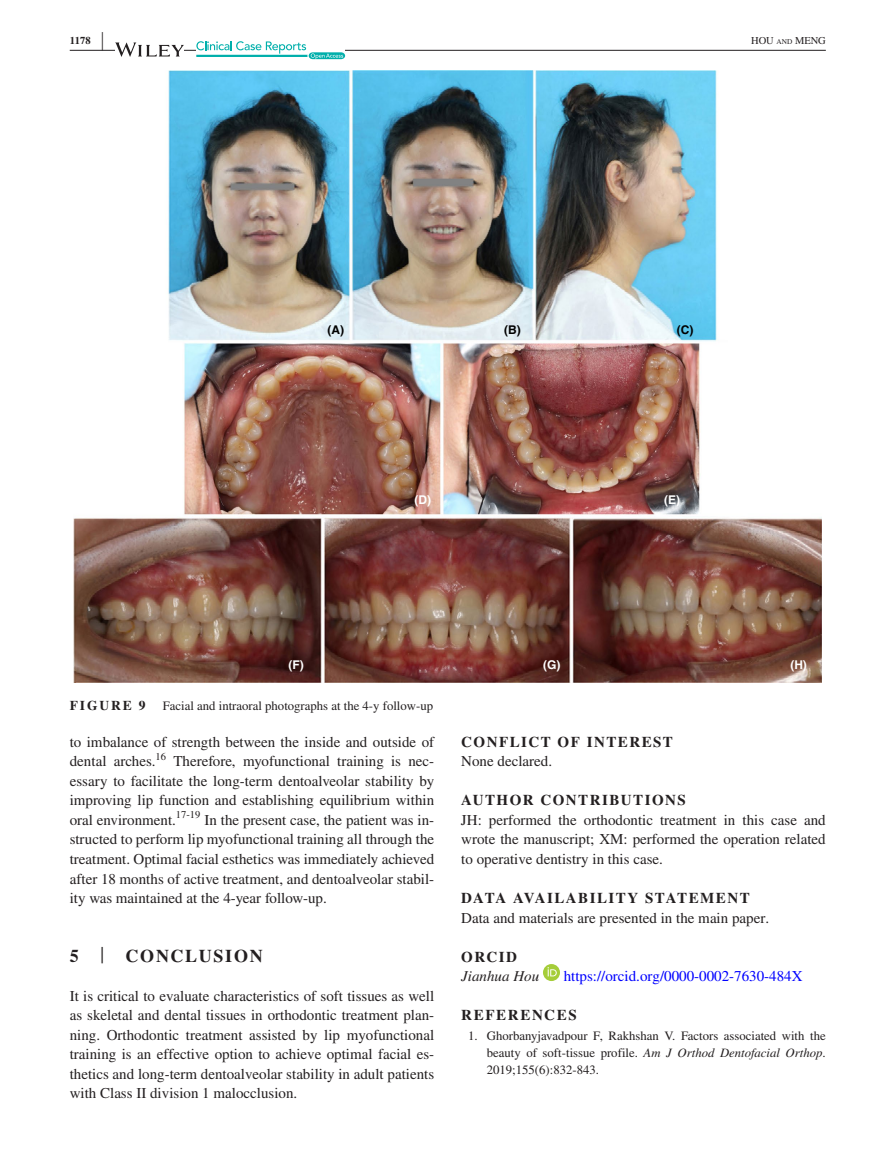
<style>
.page{position:relative;width:893px;height:1174px;background:#fff}
.page>*{position:absolute;margin:0;border:0;box-sizing:border-box;transform-origin:0 0}
.t1{font:700 25.95px "STIX";color:#231f20;scale:.36 1}
.t2{font:700 18px "STIX";letter-spacing:.1em;color:#231f20}
.t3{font:15px/19.5px "STIX";color:#231f20;text-align:justify}
.t4{font:700 15px "STIX";letter-spacing:.1em;color:#231f20}
.t5{font:15px "STIX";color:#00f}
.t6{font:italic 15px "STIX";color:#231f20}
.t7{font:700 13.5px "STIX";letter-spacing:.14em;color:#231f20}
.t8{font:12.75px/17.2px "STIX";color:#231f20;text-align:justify}
.t9{font:700 12px "Helvetica";color:#fff}
.t10{font:700 12px "Helvetica";color:#000}
.t11{font:10.5px "STIX";color:#231f20}
.t12{font:10.5px "STIX";color:#231f20}
.t13{font:700 10.5px "STIX";color:#231f20}
.s1{font-size:7.35px}
.s2{font-weight:400;font-size:23.7px}
.s3{font-style:italic}
</style>
<div class="page">
<hr style="left:70px;top:50px;width:756px;height:1px;background:#231f20">
<svg style="left:115px;top:42px;width:69px;height:15px"></svg>
<svg style="left:196px;top:41px;width:149px;height:18px"></svg>
<div style="left:543px;top:964px;width:17px;height:17px;background:#a5cd39;border-radius:50%"></div>
<svg style="left:547px;top:967px;width:10px;height:9px"></svg>
<img style="left:74px;top:70px;width:748px;height:612px">
<p class="t13" style="left:70px;top:34px;width:22px">1178</p>
<h1 class="t1" style="left:102px;top:26px;width:7px">|</h1>
<p class="t11" style="left:751px;top:33px;width:76px">HOU <span class="s1">and</span> MENG</p>
<p class="t10" style="left:327px;top:323px;width:18px">(A)</p>
<p class="t9" style="left:414px;top:492px;width:18px">(D)</p>
<p class="t10" style="left:504px;top:323px;width:18px">(B)</p>
<p class="t10" style="left:677px;top:323px;width:18px">(C)</p>
<p class="t9" style="left:664px;top:492px;width:17px">(E)</p>
<p class="t9" style="left:288px;top:658px;width:17px">(F)</p>
<p class="t9" style="left:543px;top:658px;width:19px">(G)</p>
<p class="t9" style="left:790px;top:658px;width:18px">(H)</p>
<p class="t7" style="left:70px;top:697px;width:77px">FIGURE 9</p>
<p class="t8" style="left:163px;top:697px;width:272px">Facial and intraoral photographs at the 4-y follow-up</p>
<p class="t3" style="left:70px;top:733px;width:366px">to imbalance of strength between the inside and outside of dental arches.</p>
<p class="t12" style="left:156px;top:749px;width:12px">16</p>
<p class="t3" style="left:70px;top:752px;width:366px;text-indent:104px">Therefore, myofunctional training is nec&shy;essary to facilitate the long-term dentoalveolar stability by improving lip function and establishing equilibrium within oral environment.</p>
<p class="t12" style="left:176px;top:807px;width:26px">17-19</p>
<p class="t3" style="left:70px;top:811px;width:366px;text-indent:135px">In the present case, the patient was in&shy;structed to perform lip myofunctional training all through the treatment. Optimal facial esthetics was immediately achieved after 18 months of active treatment, and dentoalveolar stabil&shy;ity was maintained at the 4-year follow-up.</p>
<p class="t2" style="left:70px;top:944px;width:195px">5 <span class="s2">|</span> CONCLUSION</p>
<p class="t3" style="left:70px;top:986px;width:366px">It is critical to evaluate characteristics of soft tissues as well as skeletal and dental tissues in orthodontic treatment plan&shy;ning. Orthodontic treatment assisted by lip myofunctional training is an effective option to achieve optimal facial es&shy;thetics and long-term dentoalveolar stability in adult patients with Class II division 1 malocclusion.</p>
<p class="t4" style="left:461px;top:733px;width:213px">CONFLICT OF INTEREST</p>
<p class="t3" style="left:461px;top:752px;width:92px">None declared.</p>
<p class="t4" style="left:461px;top:791px;width:226px">AUTHOR CONTRIBUTIONS</p>
<p class="t3" style="left:461px;top:811px;width:366px">JH: performed the orthodontic treatment in this case and wrote the manuscript; XM: performed the operation related to operative dentistry in this case.</p>
<p class="t4" style="left:461px;top:889px;width:290px">DATA AVAILABILITY STATEMENT</p>
<p class="t3" style="left:461px;top:908px;width:309px">Data and materials are presented in the main paper.</p>
<p class="t4" style="left:461px;top:947px;width:57px">ORCID</p>
<p class="t6" style="left:461px;top:965px;width:79px">Jianhua Hou</p>
<p class="t5" style="left:564px;top:965px;width:240px">https://orcid.org/0000-0002-7630-484X</p>
<p class="t4" style="left:461px;top:1006px;width:117px">REFERENCES</p>
<p class="t8" style="left:487px;top:1027px;width:340px;text-indent:-19px">1. Ghorbanyjavadpour F, Rakhshan V. Factors associated with the beauty of soft-tissue profile. <span class="s3">Am J Orthod Dentofacial Orthop</span>.<br>2019;155(6):832-843.</p>
</div>
